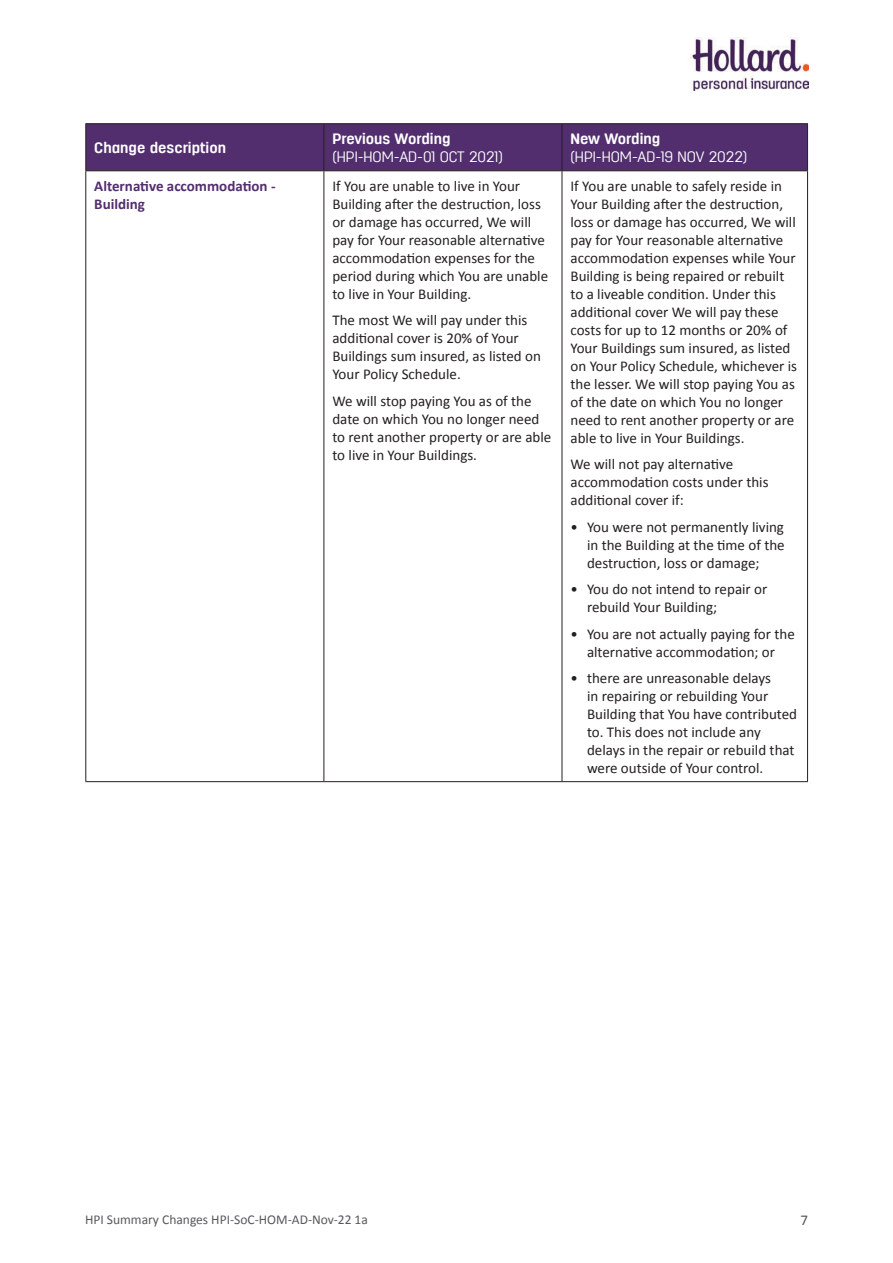
<style>
.page{position:relative;width:893px;height:1263px;background:#fff}
.page>*{position:absolute;margin:0;border:0;box-sizing:border-box;transform-origin:0 0}
.Table_text{font:15px/18px "Calibri";color:#231f20}
.t1{font:300 15px "Antartida Rounded";color:#fff}
.t2{font:700 15px "Antartida Rounded";color:#fff}
.Bold_purple_table{font:700 15px/18px "Calibri";color:#522e6e}
.t3{font:15px "Calibri";color:#58595b}
.t4{font:13.5px "Calibri";color:#58595b}
</style>
<div class="page">
<img style="left:690px;top:37px;width:118px;height:53px">
<div style="left:86px;top:124px;width:721px;height:46px;background:#522e6e"></div>
<hr style="left:85px;top:124px;width:1px;height:46px;background:#231f20">
<hr style="left:323px;top:124px;width:1px;height:46px;background:#231f20">
<hr style="left:562px;top:124px;width:1px;height:46px;background:#231f20">
<hr style="left:807px;top:124px;width:1px;height:46px;background:#231f20">
<hr style="left:85px;top:170px;width:239px;height:1px;background:#231f20">
<hr style="left:85px;top:171px;width:1px;height:610px;background:#231f20">
<hr style="left:324px;top:170px;width:238px;height:1px;background:#231f20">
<hr style="left:323px;top:171px;width:1px;height:610px;background:#231f20">
<hr style="left:562px;top:170px;width:246px;height:1px;background:#231f20">
<hr style="left:562px;top:171px;width:1px;height:610px;background:#231f20">
<hr style="left:807px;top:171px;width:1px;height:610px;background:#231f20">
<hr style="left:85px;top:123px;width:239px;height:1px;background:#231f20">
<hr style="left:324px;top:123px;width:238px;height:1px;background:#231f20">
<hr style="left:562px;top:123px;width:246px;height:1px;background:#231f20">
<hr style="left:85px;top:781px;width:239px;height:1px;background:#231f20">
<hr style="left:324px;top:781px;width:238px;height:1px;background:#231f20">
<hr style="left:562px;top:781px;width:246px;height:1px;background:#231f20">
<p class="t2" style="left:94px;top:139px;width:133px">Change description</p>
<p class="t2" style="left:332px;top:130px;width:120px">Previous Wording</p>
<p class="t1" style="left:332px;top:148px;width:172px">(HPI-HOM-AD-01 OCT 2021)</p>
<p class="Bold_purple_table" style="left:94px;top:176px;width:183px">Alternative accommodation -<br>Building</p>
<p class="Table_text" style="left:332px;top:176px;width:217px">If You are unable to live in Your<br>Building after the destruction, loss or damage has occurred, We will pay for Your reasonable alternative accommodation expenses for the period during which You are unable to live in Your Building.</p>
<p class="Table_text" style="left:332px;top:310px;width:210px">The most We will pay under this additional cover is 20% of Your<br>Buildings sum insured, as listed on<br>Your Policy Schedule.</p>
<p class="Table_text" style="left:332px;top:391px;width:220px">We will stop paying You as of the date on which You no longer need to rent another property or are able to live in Your Buildings.</p>
<p class="t2" style="left:570px;top:130px;width:91px">New Wording</p>
<p class="t1" style="left:570px;top:148px;width:178px">(HPI-HOM-AD-19 NOV 2022)</p>
<p class="Table_text" style="left:570px;top:176px;width:228px">If You are unable to safely reside in Your Building after the destruction, loss or damage has occurred, We will pay for Your reasonable alternative accommodation expenses while Your Building is being repaired or rebuilt to a liveable condition. Under this additional cover We will pay these costs for up to 12 months or 20% of Your Buildings sum insured, as listed on Your Policy Schedule, whichever is the lesser. We will stop paying You as of the date on which You no longer need to rent another property or are able to live in Your Buildings.</p>
<p class="Table_text" style="left:570px;top:454px;width:200px">We will not pay alternative accommodation costs under this additional cover if:</p>
<p class="Table_text" style="left:587px;top:517px;width:199px;text-align:justify;text-indent:-16px">• You were not permanently living in the Building at the time of the destruction, loss or damage;</p>
<p class="Table_text" style="left:587px;top:579px;width:182px;text-indent:-16px">• You do not intend to repair or rebuild Your Building;</p>
<p class="Table_text" style="left:570px;top:624px;width:226px;text-align:center">• You are not actually paying for the alternative accommodation; or</p>
<p class="Table_text" style="left:587px;top:668px;width:212px;text-indent:-16px">• there are unreasonable delays<br>in repairing or rebuilding Your<br>Building that You have contributed to. This does not include any delays in the repair or rebuild that were outside of Your control.</p>
<p class="t4" style="left:85px;top:1211px;width:284px">HPI Summary Changes HPI-SoC-HOM-AD-Nov-22 1a</p>
<p class="t3" style="left:800px;top:1211px;width:9px">7</p>
</div>
